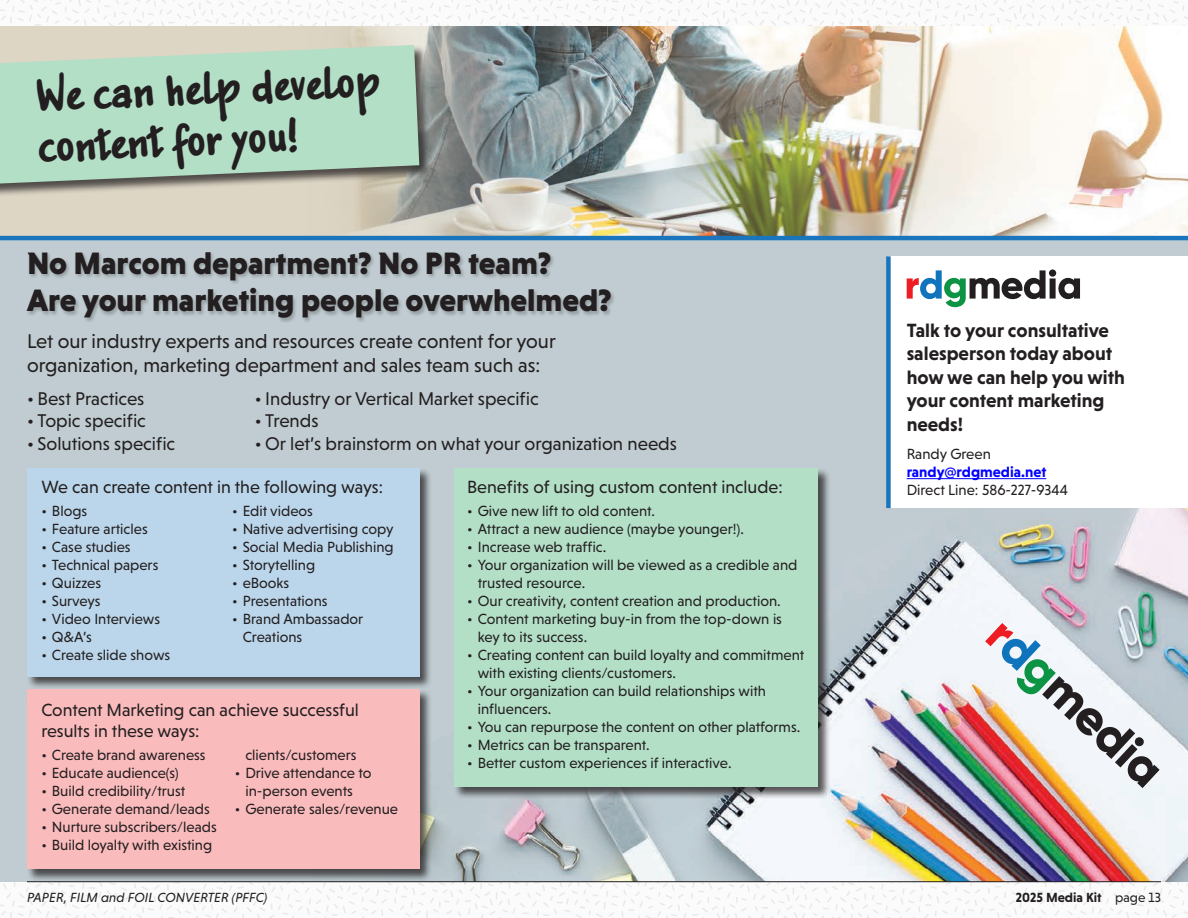
<style>
.page{position:relative;width:1188px;height:918px;background:#fff}
.page>*{position:absolute;margin:0;border:0;box-sizing:border-box;transform-origin:0 0}
.CC_Heading{font:700 45px/50.6px "Jakob";color:#231f20}
.CC_Heading_2{font:900 31.5px/37.5px "Niveau Grotesk";color:#231f20}
.CC_Bullet_Heading{font:20.25px/24.3px "Niveau Grotesk";color:#231f20}
.San_Serif{font:700 19.5px/23.4px "Niveau Grotesk";color:#231f20}
.t1{font:18.75px "Niveau Grotesk";color:#231f20}
.CC_bullet_heading_small{font:18px/21.6px "Niveau Grotesk";color:#231f20}
.San_Serif-2{font:15px/18px "Niveau Grotesk";color:#231f20}
.San_Serif-3{font:700 15px "Niveau Grotesk";color:#00f}
.t2{font:italic 13.5px "Niveau Grotesk";color:#231f20}
.t3{font:700 13.5px "Niveau Grotesk";color:#231f20}
.s1{font-weight:400}
</style>
<div class="page">
<svg style="left:0;top:0;width:1188px;height:27px"></svg>
<svg style="left:0;top:882px;width:1188px;height:36px"></svg>
<div style="left:0;top:218px;width:1188px;height:664px;background:#c0ccd1"></div>
<img style="left:432px;top:508px;width:756px;height:374px">
<img style="left:506px;top:27px;width:682px;height:209px">
<div style="left:0;top:27px;width:305px;height:209px;background:#ddd6c5"></div>
<svg style="left:305px;top:27px;width:201px;height:209px;background:#a8aaa4"></svg>
<img style="left:985px;top:623px;width:175px;height:165px">
<hr style="left:0;top:236px;width:1188px;height:4px;background:#1b75bc">
<div style="left:27px;top:468px;width:405px;height:221px;background:#231f20;opacity:.75"></div>
<div style="left:27px;top:468px;width:392px;height:209px;background:#bbd6eb"></div>
<div style="left:454px;top:468px;width:376px;height:331px;background:#231f20;opacity:.75"></div>
<div style="left:454px;top:468px;width:364px;height:319px;background:#b3dfc7"></div>
<div style="left:27px;top:689px;width:405px;height:193px;background:#231f20;opacity:.75"></div>
<div style="left:27px;top:689px;width:392px;height:180px;background:#fabbbd"></div>
<div style="left:26px;top:251px;width:590px;height:72px;background:#231f20;opacity:.25"></div>
<div style="left:0;top:45px;width:432px;height:152px;background:#231f20;opacity:.75"></div>
<svg style="left:0;top:45px;width:419px;height:139px;background:#b1d7c0"></svg>
<div style="left:888px;top:256px;width:300px;height:252px;background:#fff"></div>
<hr style="left:907px;top:478px;width:139px;height:1px;background:#00f">
<svg style="left:907px;top:269px;width:173px;height:38px"></svg>
<div style="left:886px;top:256px;width:5px;height:252px;background:#1b75bc"></div>
<hr style="left:27px;top:881px;width:1134px;height:1px;background:#231f20">
<p class="CC_Heading" style="left:34px;top:72px;width:347px;rotate:-3deg">We can help develop content for you!</p>
<p class="CC_Heading_2" style="left:27px;top:244px;width:586px">No Marcom department? No PR team?<br>Are your marketing people overwhelmed?</p>
<p class="CC_Bullet_Heading" style="left:27px;top:329px;width:530px">Let our industry experts and resources create content for your organization, marketing department and sales team such as:</p>
<p class="t1" style="left:27px;top:388px;width:119px">• Best Practices</p>
<p class="t1" style="left:27px;top:410px;width:120px">• Topic specific</p>
<p class="t1" style="left:27px;top:433px;width:150px">• Solutions specific</p>
<p class="t1" style="left:255px;top:388px;width:286px">• Industry or Vertical Market specific</p>
<p class="t1" style="left:255px;top:410px;width:65px">• Trends</p>
<p class="t1" style="left:255px;top:433px;width:424px">• Or let’s brainstorm on what your organization needs</p>
<p class="CC_bullet_heading_small" style="left:41px;top:476px;width:343px">We can create content in the following ways:</p>
<p class="San_Serif-2" style="left:41px;top:502px;width:47px">• Blogs</p>
<p class="San_Serif-2" style="left:41px;top:520px;width:108px">• Feature articles</p>
<p class="San_Serif-2" style="left:41px;top:538px;width:91px">• Case studies</p>
<p class="San_Serif-2" style="left:41px;top:556px;width:118px">• Technical papers</p>
<p class="San_Serif-2" style="left:41px;top:574px;width:61px">• Quizzes</p>
<p class="San_Serif-2" style="left:41px;top:592px;width:61px">• Surveys</p>
<p class="San_Serif-2" style="left:41px;top:610px;width:120px">• Video Interviews</p>
<p class="San_Serif-2" style="left:41px;top:628px;width:52px">• Q&amp;A’s</p>
<p class="San_Serif-2" style="left:41px;top:646px;width:130px">• Create slide shows</p>
<p class="CC_bullet_heading_small" style="left:467px;top:476px;width:317px">Benefits of using custom content include:</p>
<p class="San_Serif-2" style="left:467px;top:502px;width:189px">• Give new lift to old content.</p>
<p class="San_Serif-2" style="left:467px;top:520px;width:278px">• Attract a new audience (maybe younger!).</p>
<p class="San_Serif-2" style="left:467px;top:538px;width:141px">• Increase web traffic.</p>
<p class="San_Serif-2" style="left:478px;top:556px;width:321px;text-indent:-10px">• Your organization will be viewed as a credible and trusted resource.</p>
<p class="San_Serif-2" style="left:467px;top:592px;width:315px">• Our creativity, content creation and production.</p>
<p class="San_Serif-2" style="left:478px;top:610px;width:306px;text-indent:-10px">• Content marketing buy-in from the top-down is key to its success.</p>
<p class="San_Serif-2" style="left:478px;top:646px;width:328px;text-indent:-10px">• Creating content can build loyalty and commitment with existing clients/customers.</p>
<p class="San_Serif-2" style="left:478px;top:682px;width:290px;text-indent:-10px">• Your organization can build relationships with influencers.</p>
<p class="San_Serif-2" style="left:467px;top:718px;width:335px">• You can repurpose the content on other platforms.</p>
<p class="San_Serif-2" style="left:467px;top:736px;width:184px">• Metrics can be transparent.</p>
<p class="San_Serif-2" style="left:467px;top:754px;width:266px">• Better custom experiences if interactive.</p>
<p class="San_Serif-2" style="left:232px;top:502px;width:82px">• Edit videos</p>
<p class="San_Serif-2" style="left:232px;top:520px;width:163px">• Native advertising copy</p>
<p class="San_Serif-2" style="left:232px;top:538px;width:163px">• Social Media Publishing</p>
<p class="San_Serif-2" style="left:232px;top:556px;width:85px">• Storytelling</p>
<p class="San_Serif-2" style="left:232px;top:574px;width:59px">• eBooks</p>
<p class="San_Serif-2" style="left:232px;top:592px;width:97px">• Presentations</p>
<p class="San_Serif-2" style="left:243px;top:610px;width:122px;text-indent:-10px">• Brand Ambassador<br>Creations</p>
<p class="CC_bullet_heading_small" style="left:41px;top:699px;width:319px">Content Marketing can achieve successful results in these ways:</p>
<p class="San_Serif-2" style="left:41px;top:746px;width:166px">• Create brand awareness</p>
<p class="San_Serif-2" style="left:41px;top:764px;width:139px">• Educate audience(s)</p>
<p class="San_Serif-2" style="left:41px;top:782px;width:145px">• Build credibility/trust</p>
<p class="San_Serif-2" style="left:41px;top:800px;width:170px">• Generate demand/leads</p>
<p class="San_Serif-2" style="left:41px;top:818px;width:177px">• Nurture subscribers/leads</p>
<p class="San_Serif-2" style="left:41px;top:836px;width:172px">• Build loyalty with existing</p>
<p class="San_Serif-2" style="left:245px;top:746px;width:113px">clients/customers</p>
<p class="San_Serif-2" style="left:235px;top:764px;width:138px;text-align:center">• Drive attendance to in-person events</p>
<p class="San_Serif-2" style="left:235px;top:800px;width:165px">• Generate sales/revenue</p>
<p class="San_Serif" style="left:907px;top:318px;width:220px">Talk to your consultative salesperson today about how we can help you with your content marketing needs!</p>
<p class="San_Serif-2" style="left:907px;top:445px;width:86px">Randy Green</p>
<p class="San_Serif-3" style="left:907px;top:463px;width:141px">randy@rdgmedia.net</p>
<p class="San_Serif-2" style="left:907px;top:481px;width:163px">Direct Line: 586-227-9344</p>
<p class="t2" style="left:27px;top:890px;width:242px">PAPER, FILM and FOIL CONVERTER (PFFC)</p>
<p class="t3" style="left:1016px;top:890px;width:147px">2025 Media Kit <span class="s1">page 13</span></p>
</div>
